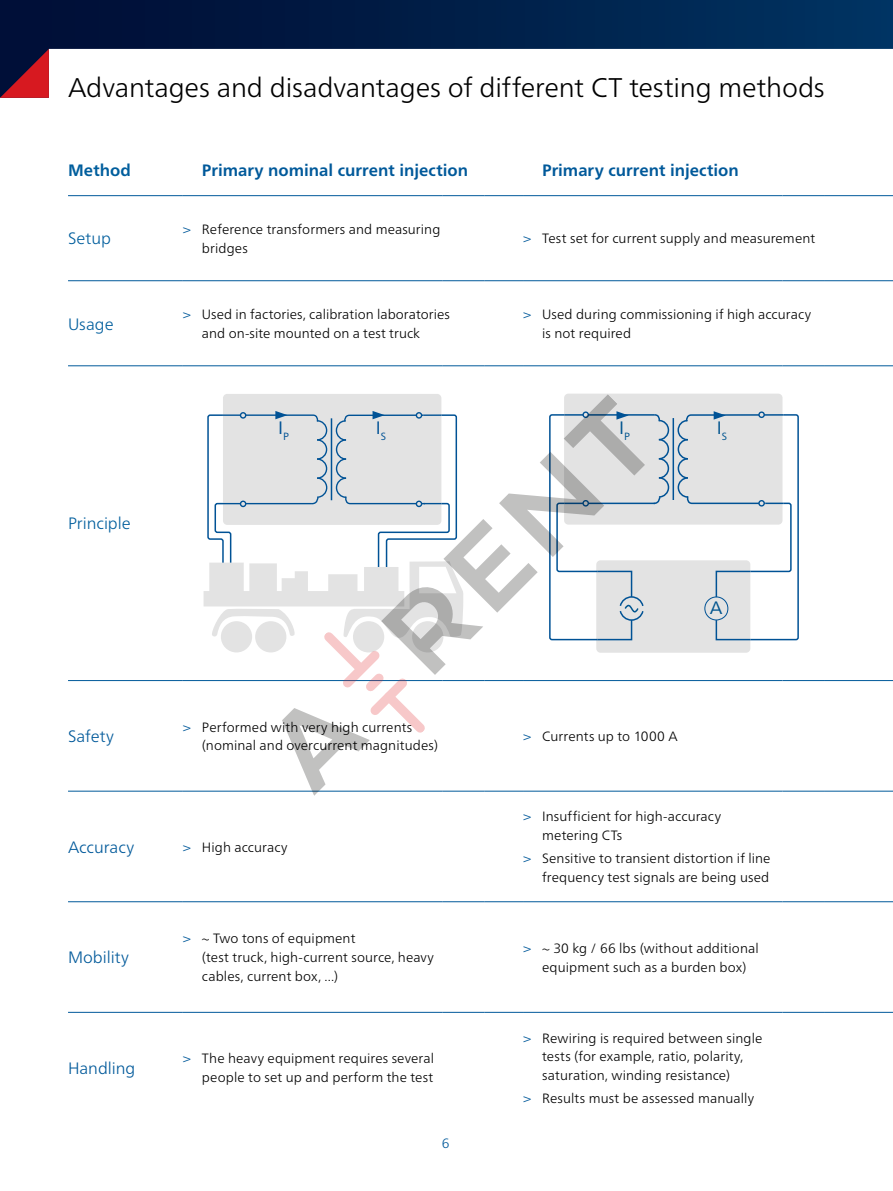
<style>
.page{position:relative;width:893px;height:1191px;background:#fff}
.page>*{position:absolute;margin:0;border:0;box-sizing:border-box;transform-origin:0 0}
.t1{font:300 27px "Frutiger Neue LTW1 G";letter-spacing:-.005em;color:#000}
.t2{font:18px "Frutiger Neue LTW1 G";color:#00548e}
.t3{font:18px "Frutiger Neue LTW1 G";color:#005295}
.t4{font:700 16.5px "Frutiger Neue LTW1 G";color:#00599a}
.t5{font:300 16.5px "Frutiger Neue LTW1 G";color:#00599a}
.t6{font:300 16.5px "Frutiger Neue LTW1 G";color:#005e9d}
.t7{font:700 16.5px "Frutiger Neue LTW1 G";letter-spacing:.005em;color:#005e9d}
.t8{font:300 13.5px/18.8px "Frutiger Neue LTW1 G";letter-spacing:.005em;color:#000}
.t9{font:300 13.5px "Frutiger Neue LTW1 G";color:#00599a}
.s1{font-size:14.25px;color:#00599a}
</style>
<div class="page">
<svg style="left:0;top:0;width:893px;height:49px;background:#001f49"></svg>
<svg style="left:0;top:49px;width:49px;height:49px;background:#6b142c"></svg>
<hr style="left:68px;top:680px;width:115px;height:1px;background:#00599a">
<hr style="left:523px;top:680px;width:259px;height:1px;background:#00599a">
<hr style="left:782px;top:680px;width:43px;height:1px;background:#00599a">
<hr style="left:825px;top:680px;width:68px;height:1px;background:#00599a">
<hr style="left:68px;top:791px;width:115px;height:1px;background:#00599a">
<hr style="left:523px;top:791px;width:259px;height:1px;background:#00599a">
<hr style="left:782px;top:791px;width:43px;height:1px;background:#00599a">
<hr style="left:825px;top:791px;width:68px;height:1px;background:#00599a">
<hr style="left:68px;top:901px;width:115px;height:1px;background:#00599a">
<hr style="left:485px;top:901px;width:38px;height:1px;background:#00599a">
<hr style="left:523px;top:901px;width:259px;height:1px;background:#00599a">
<hr style="left:782px;top:901px;width:43px;height:1px;background:#00599a">
<hr style="left:825px;top:901px;width:68px;height:1px;background:#00599a">
<hr style="left:68px;top:1012px;width:115px;height:1px;background:#00599a">
<hr style="left:183px;top:1012px;width:259px;height:1px;background:#00599a">
<hr style="left:442px;top:1012px;width:43px;height:1px;background:#00599a">
<hr style="left:485px;top:1012px;width:38px;height:1px;background:#00599a">
<hr style="left:523px;top:1012px;width:259px;height:1px;background:#00599a">
<hr style="left:782px;top:1012px;width:43px;height:1px;background:#00599a">
<hr style="left:825px;top:1012px;width:68px;height:1px;background:#00599a">
<hr style="left:68px;top:280px;width:115px;height:1px;background:#00599a">
<hr style="left:183px;top:280px;width:259px;height:1px;background:#00599a">
<hr style="left:442px;top:280px;width:43px;height:1px;background:#00599a">
<hr style="left:485px;top:280px;width:38px;height:1px;background:#00599a">
<hr style="left:523px;top:280px;width:259px;height:1px;background:#00599a">
<hr style="left:782px;top:280px;width:43px;height:1px;background:#00599a">
<hr style="left:825px;top:280px;width:68px;height:1px;background:#00599a">
<hr style="left:68px;top:365px;width:115px;height:1px;background:#00599a">
<hr style="left:485px;top:365px;width:38px;height:1px;background:#00599a">
<hr style="left:523px;top:365px;width:259px;height:1px;background:#00599a">
<hr style="left:782px;top:365px;width:43px;height:1px;background:#00599a">
<hr style="left:825px;top:365px;width:68px;height:1px;background:#00599a">
<hr style="left:68px;top:195px;width:115px;height:1px;background:#00599a">
<hr style="left:183px;top:195px;width:259px;height:1px;background:#00599a">
<hr style="left:442px;top:195px;width:43px;height:1px;background:#00599a">
<hr style="left:485px;top:195px;width:38px;height:1px;background:#00599a">
<hr style="left:523px;top:195px;width:259px;height:1px;background:#00599a">
<hr style="left:782px;top:195px;width:43px;height:1px;background:#00599a">
<hr style="left:825px;top:195px;width:68px;height:1px;background:#00599a">
<hr style="left:183px;top:901px;width:259px;height:1px;background:#00599a">
<hr style="left:442px;top:901px;width:43px;height:1px;background:#00599a">
<hr style="left:183px;top:365px;width:259px;height:1px;background:#00599a">
<hr style="left:442px;top:365px;width:43px;height:1px;background:#00599a">
<hr style="left:183px;top:791px;width:259px;height:1px;background:#00599a">
<hr style="left:183px;top:680px;width:259px;height:1px;background:#00599a">
<div style="left:564px;top:393px;width:218px;height:131px;background:#e3e3e3;border-radius:4px"></div>
<div style="left:596px;top:560px;width:154px;height:92px;background:#e3e3e3;border-radius:4px"></div>
<hr style="left:584px;top:414px;width:71px;height:2px;background:#005295">
<hr style="left:565px;top:502px;width:90px;height:2px;background:#005295">
<svg style="left:652px;top:414px;width:18px;height:91px"></svg>
<hr style="left:673px;top:418px;width:1px;height:82px;background:#005295">
<svg style="left:677px;top:411px;width:122px;height:230px"></svg>
<div style="left:758px;top:411px;width:7px;height:7px;border:1px solid #005295;border-radius:50%"></div>
<svg style="left:204px;top:394px;width:441px;height:402px"></svg>
<h1 class="t1" style="left:68px;top:71px;width:758px">Advantages and disadvantages of different CT testing methods</h1>
<p class="t7" style="left:68px;top:161px;width:64px">Method</p>
<p class="t4" style="left:202px;top:161px;width:268px">Primary nominal current injection</p>
<p class="t4" style="left:542px;top:161px;width:198px">Primary current injection</p>
<p class="t6" style="left:68px;top:229px;width:44px">Setup</p>
<p class="t8" style="left:202px;top:220px;width:240px;text-indent:-19px"><span class="s1">&gt;</span> Reference transformers and measuring bridges</p>
<p class="t8" style="left:523px;top:229px;width:294px"><span class="s1">&gt;</span> Test set for current supply and measurement</p>
<p class="t6" style="left:68px;top:314px;width:47px">Usage</p>
<p class="t8" style="left:202px;top:305px;width:249px;text-indent:-19px"><span class="s1">&gt;</span> Used in factories, calibration laboratories and on-site mounted on a test truck</p>
<p class="t8" style="left:542px;top:305px;width:271px;text-indent:-19px"><span class="s1">&gt;</span> Used during commissioning if high accuracy is not required</p>
<p class="t6" style="left:68px;top:514px;width:64px">Principle</p>
<h2 class="t3" style="left:278px;top:417px;width:12px">I<sub>P</sub></h2>
<h2 class="t3" style="left:376px;top:417px;width:12px">I<sub>S</sub></h2>
<h2 class="t2" style="left:619px;top:417px;width:12px">I<sub>P</sub></h2>
<h2 class="t2" style="left:717px;top:417px;width:12px">I<sub>S</sub></h2>
<h2 class="t2" style="left:710px;top:597px;width:14px">A</h2>
<p class="t5" style="left:68px;top:726px;width:47px">Safety</p>
<p class="t8" style="left:202px;top:717px;width:237px;text-indent:-19px"><span class="s1">&gt;</span> Performed with very high currents (nominal and overcurrent magnitudes)</p>
<p class="t8" style="left:523px;top:727px;width:156px"><span class="s1">&gt;</span> Currents up to 1000 A</p>
<p class="t5" style="left:68px;top:837px;width:68px">Accuracy</p>
<p class="t8" style="left:183px;top:837px;width:106px"><span class="s1">&gt;</span> High accuracy</p>
<p class="t8" style="left:542px;top:807px;width:180px;text-indent:-19px"><span class="s1">&gt;</span> Insufficient for high-accuracy metering CTs</p>
<p class="t8" style="left:523px;top:849px;width:249px;text-align:right"><span class="s1">&gt;</span> Sensitive to transient distortion if line frequency test signals are being used</p>
<p class="t5" style="left:68px;top:947px;width:63px">Mobility</p>
<p class="t8" style="left:202px;top:929px;width:234px;text-indent:-19px"><span class="s1">&gt;</span> ~ Two tons of equipment<br>(test truck, high-current source, heavy cables, current box, ...)</p>
<p class="t8" style="left:523px;top:938px;width:237px;text-align:center"><span class="s1">&gt;</span> ~ 30 kg / 66 lbs (without additional equipment such as a burden box)</p>
<p class="t5" style="left:68px;top:1058px;width:69px">Handling</p>
<p class="t8" style="left:183px;top:1049px;width:253px;text-align:right"><span class="s1">&gt;</span> The heavy equipment requires several people to set up and perform the test</p>
<p class="t9" style="left:442px;top:1135px;width:9px">6</p>
<p class="t8" style="left:542px;top:1028px;width:222px;text-indent:-19px"><span class="s1">&gt;</span> Rewiring is required between single tests (for example, ratio, polarity, saturation, winding resistance)</p>
<p class="t8" style="left:523px;top:1089px;width:232px"><span class="s1">&gt;</span> Results must be assessed manually</p>
</div>
